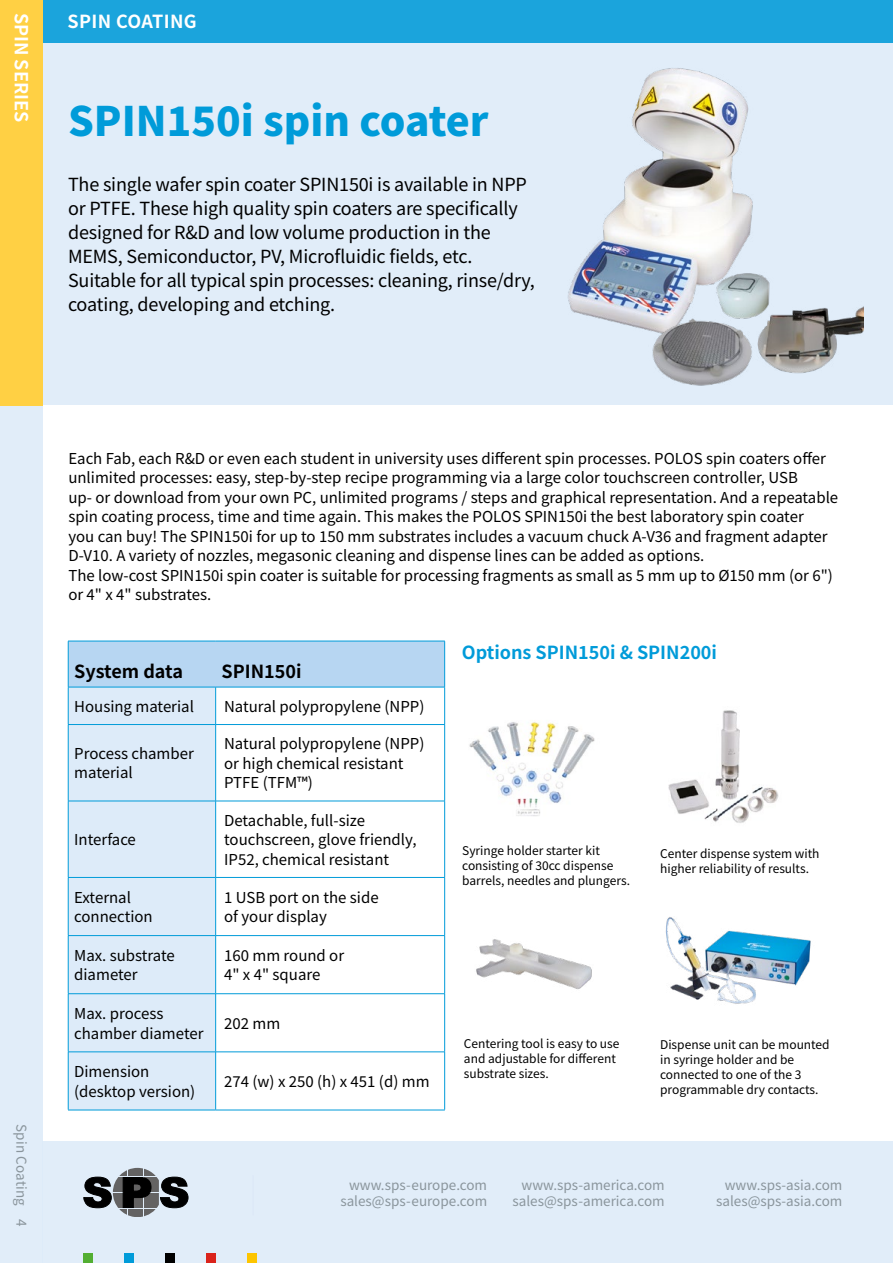
<style>
.page{position:relative;width:893px;height:1263px;background:#fff}
.page>*{position:absolute;margin:0;border:0;box-sizing:border-box;transform-origin:0 0}
.t1{font:900 40.5px "Noto Sans JP";color:#009bd9}
.t2{font:18px/24px "Noto Sans JP";letter-spacing:-.01em;color:#000}
.t3{font:700 18px "Noto Sans JP";color:#009bd9}
.t4{font:700 18px "Noto Sans JP";color:#000}
.t5{font:700 18px "Noto Sans JP";letter-spacing:.02em;color:#fff}
.t6{font:700 18px "Noto Sans JP";color:#fff}
.t7{font:15px/19.5px "Noto Sans JP";color:#000}
.t8{font:13.5px/16.5px "Noto Sans JP";color:#8a959c;text-align:right}
.t9{font:12px/15px "Noto Sans JP";color:#000}
</style>
<div class="page">
<div style="left:0;top:0;width:893px;height:405px;background:#ddebf9"></div>
<div style="left:43px;top:1141px;width:850px;height:122px;background:#ddebf9"></div>
<hr style="left:252px;top:1176px;width:2px;height:39px;background:#d5e1f5">
<div style="left:0;top:267px;width:43px;height:996px;background:#ddebf9"></div>
<svg style="left:83px;top:1168px;width:106px;height:49px"></svg>
<div style="left:83px;top:1254px;width:9px;height:9px;background:#52ae32"></div>
<div style="left:125px;top:1254px;width:9px;height:9px;background:#009bd9"></div>
<div style="left:166px;top:1254px;width:9px;height:9px;background:#000"></div>
<div style="left:206px;top:1254px;width:9px;height:9px;background:#da231b"></div>
<div style="left:247px;top:1254px;width:9px;height:9px;background:#fdc500"></div>
<div style="left:0;top:0;width:893px;height:42px;background:#1ba4dc"></div>
<div style="left:0;top:0;width:43px;height:405px;background:#ffd044"></div>
<img style="left:568px;top:68px;width:185px;height:251px">
<img style="left:599px;top:253px;width:265px;height:133px">
<img style="left:668px;top:710px;width:111px;height:113px">
<img style="left:665px;top:917px;width:146px;height:87px">
<img style="left:476px;top:939px;width:116px;height:51px">
<div style="left:69px;top:642px;width:375px;height:45px;background:#b7d6f2"></div>
<div style="left:69px;top:688px;width:146px;height:421px;background:#ddebf9"></div>
<svg style="left:216px;top:688px;width:228px;height:421px"></svg>
<hr style="left:68px;top:724px;width:148px;height:1px;background:#009bd9">
<hr style="left:68px;top:801px;width:148px;height:1px;background:#009bd9">
<hr style="left:68px;top:877px;width:148px;height:1px;background:#009bd9">
<hr style="left:68px;top:935px;width:148px;height:1px;background:#009bd9">
<hr style="left:68px;top:993px;width:148px;height:1px;background:#009bd9">
<hr style="left:68px;top:687px;width:148px;height:1px;background:#009bd9">
<hr style="left:68px;top:687px;width:1px;height:37px;background:#009bd9">
<hr style="left:215px;top:687px;width:1px;height:37px;background:#009bd9">
<hr style="left:68px;top:725px;width:1px;height:76px;background:#009bd9">
<hr style="left:215px;top:725px;width:1px;height:76px;background:#009bd9">
<hr style="left:68px;top:801px;width:1px;height:76px;background:#009bd9">
<hr style="left:215px;top:801px;width:1px;height:76px;background:#009bd9">
<hr style="left:68px;top:878px;width:1px;height:57px;background:#009bd9">
<hr style="left:215px;top:878px;width:1px;height:57px;background:#009bd9">
<hr style="left:68px;top:936px;width:1px;height:57px;background:#009bd9">
<hr style="left:215px;top:936px;width:1px;height:57px;background:#009bd9">
<hr style="left:68px;top:994px;width:1px;height:58px;background:#009bd9">
<hr style="left:215px;top:994px;width:1px;height:58px;background:#009bd9">
<hr style="left:68px;top:1052px;width:1px;height:57px;background:#009bd9">
<hr style="left:215px;top:1052px;width:1px;height:57px;background:#009bd9">
<hr style="left:216px;top:687px;width:229px;height:1px;background:#009bd9">
<hr style="left:444px;top:687px;width:1px;height:37px;background:#009bd9">
<hr style="left:216px;top:724px;width:229px;height:1px;background:#009bd9">
<hr style="left:444px;top:725px;width:1px;height:76px;background:#009bd9">
<hr style="left:444px;top:801px;width:1px;height:76px;background:#009bd9">
<hr style="left:444px;top:878px;width:1px;height:57px;background:#009bd9">
<hr style="left:444px;top:936px;width:1px;height:57px;background:#009bd9">
<hr style="left:444px;top:994px;width:1px;height:58px;background:#009bd9">
<hr style="left:444px;top:1052px;width:1px;height:57px;background:#009bd9">
<hr style="left:216px;top:801px;width:229px;height:1px;background:#009bd9">
<hr style="left:216px;top:877px;width:229px;height:1px;background:#009bd9">
<hr style="left:216px;top:935px;width:229px;height:1px;background:#009bd9">
<hr style="left:216px;top:993px;width:229px;height:1px;background:#009bd9">
<hr style="left:68px;top:1109px;width:148px;height:1px;background:#009bd9">
<hr style="left:216px;top:1109px;width:229px;height:1px;background:#009bd9">
<hr style="left:68px;top:1051px;width:148px;height:1px;background:#009bd9">
<hr style="left:216px;top:1051px;width:229px;height:1px;background:#009bd9">
<hr style="left:68px;top:641px;width:148px;height:1px;background:#009bd9">
<hr style="left:68px;top:641px;width:1px;height:46px;background:#009bd9">
<hr style="left:216px;top:641px;width:229px;height:1px;background:#009bd9">
<hr style="left:444px;top:641px;width:1px;height:46px;background:#009bd9">
<img style="left:469px;top:722px;width:126px;height:94px">
<p class="t6" style="left:31px;top:13px;width:111px;rotate:90deg">SPIN SERIES</p>
<p class="t5" style="left:68px;top:11px;width:131px">SPIN COATING</p>
<h1 class="t1" style="left:68px;top:98px;width:422px">SPIN150i spin coater</h1>
<p class="t2" style="left:68px;top:172px;width:468px">The single wafer spin coater SPIN150i is available in NPP or PTFE. These high quality spin coaters are specifically designed for R&amp;D and low volume production in the MEMS, Semiconductor, PV, Microfluidic fields, etc.<br>Suitable for all typical spin processes: cleaning, rinse/dry, coating, developing and etching.</p>
<p class="t8" style="left:29px;top:1124px;width:104px;rotate:90deg">Spin Coating 4</p>
<p class="t7" style="left:68px;top:449px;width:771px">Each Fab, each R&amp;D or even each student in university uses different spin processes. POLOS spin coaters offer unlimited processes: easy, step-by-step recipe programming via a large color touchscreen controller, USB<br>up- or download from your own PC, unlimited programs / steps and graphical representation. And a repeatable spin coating process, time and time again. This makes the POLOS SPIN150i the best laboratory spin coater<br>you can buy! The SPIN150i for up to 150 mm substrates includes a vacuum chuck A-V36 and fragment adapter D-V10. A variety of nozzles, megasonic cleaning and dispense lines can be added as options.<br>The low-cost SPIN150i spin coater is suitable for processing fragments as small as 5 mm up to Ø150 mm (or 6") or 4" x 4" substrates.</p>
<p class="t4" style="left:74px;top:661px;width:110px">System data</p>
<p class="t4" style="left:222px;top:661px;width:81px">SPIN150i</p>
<p class="t7" style="left:74px;top:697px;width:121px">Housing material</p>
<p class="t7" style="left:224px;top:697px;width:202px">Natural polypropylene (NPP)</p>
<p class="t7" style="left:74px;top:744px;width:121px">Process chamber material</p>
<p class="t7" style="left:224px;top:734px;width:202px">Natural polypropylene (NPP) or high chemical resistant<br>PTFE (TFM™)</p>
<p class="t7" style="left:74px;top:830px;width:63px">Interface</p>
<p class="t7" style="left:224px;top:811px;width:194px">Detachable, full-size touchscreen, glove friendly,<br>IP52, chemical resistant</p>
<p class="t7" style="left:74px;top:888px;width:80px">External connection</p>
<p class="t7" style="left:224px;top:888px;width:156px">1 USB port on the side of your display</p>
<p class="t7" style="left:74px;top:946px;width:102px">Max. substrate diameter</p>
<p class="t7" style="left:224px;top:946px;width:122px">160 mm round or<br>4" x 4" square</p>
<p class="t7" style="left:74px;top:1004px;width:131px">Max. process chamber diameter</p>
<p class="t7" style="left:224px;top:1014px;width:58px">202 mm</p>
<p class="t7" style="left:74px;top:1062px;width:123px">Dimension (desktop version)</p>
<p class="t7" style="left:224px;top:1072px;width:207px">274 (w) x 250 (h) x 451 (d) mm</p>
<p class="t3" style="left:462px;top:642px;width:257px">Options SPIN150i &amp; SPIN200i</p>
<p class="t9" style="left:462px;top:843px;width:169px">Syringe holder starter kit consisting of 30cc dispense barrels, needles and plungers.</p>
<p class="t9" style="left:660px;top:847px;width:161px">Center dispense system with higher reliability of results.</p>
<p class="t9" style="left:464px;top:1037px;width:157px">Centering tool is easy to use and adjustable for different substrate sizes.</p>
<p class="t9" style="left:660px;top:1037px;width:171px">Dispense unit can be mounted in syringe holder and be connected to one of the 3 programmable dry contacts.</p>
<p class="t8" style="left:340px;top:1177px;width:148px">www.sps-europe.com sales@sps-europe.com</p>
<p class="t8" style="left:512px;top:1177px;width:154px">www.sps-america.com sales@sps-america.com</p>
<p class="t8" style="left:716px;top:1177px;width:128px">www.sps-asia.com sales@sps-asia.com</p>
</div>
